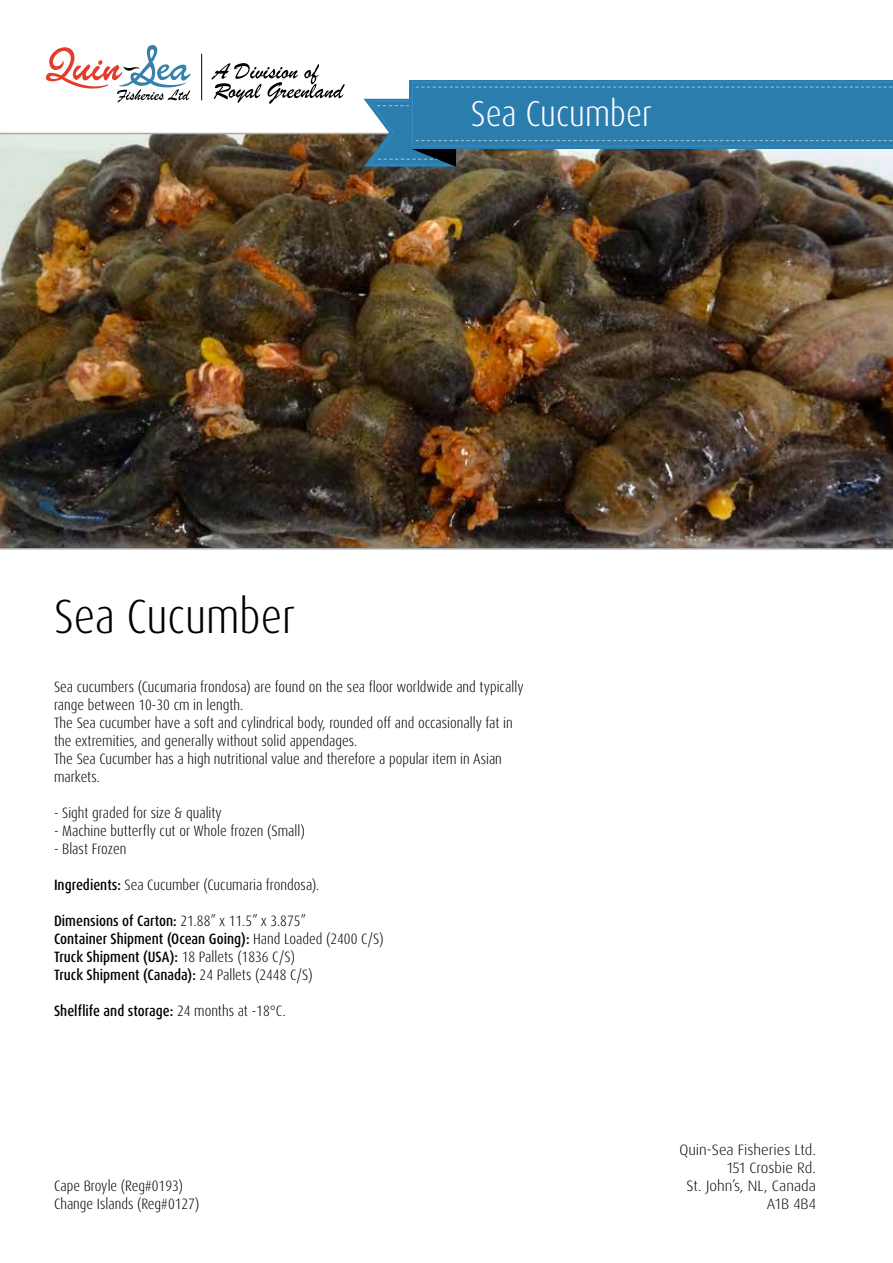
<style>
.page{position:relative;width:893px;height:1263px;background:#fff}
.page>*{position:absolute;margin:0;border:0;box-sizing:border-box;transform-origin:0 0}
.t1{font:300 condensed 48px "Dax Pro";color:#000}
.t2{font:300 condensed 36px "Dax Pro";color:#fff}
.t3{font:300 condensed 15px/18px "Dax Pro";color:#000}
.t4{font:500 condensed 15px/18px "Dax Pro";color:#000}
.t5{font:300 15px/18px "Dax Pro";color:#000;text-align:right}
.s1{font-weight:500}
.s2{font-weight:300}
</style>
<div class="page">
<img style="left:0;top:133px;width:893px;height:416px">
<div style="left:410px;top:80px;width:483px;height:68px;background:#2b7dae"></div>
<svg style="left:364px;top:82px;width:529px;height:85px"></svg>
<svg style="left:211px;top:63px;width:134px;height:41px"></svg>
<svg style="left:46px;top:45px;width:145px;height:57px"></svg>
<hr style="left:201px;top:54px;width:1px;height:46px;background:#000">
<h2 class="t2" style="left:471px;top:90px;width:183px">Sea Cucumber</h2>
<h1 class="t1" style="left:54px;top:585px;width:243px">Sea Cucumber</h1>
<p class="t3" style="left:54px;top:678px;width:471px">Sea cucumbers (Cucumaria frondosa) are found on the sea floor worldwide and typically range between 10-30 cm in length.<br>The Sea cucumber have a soft and cylindrical body, rounded off and occasionally fat in the extremities, and generally without solid appendages.<br>The Sea Cucumber has a high nutritional value and therefore a popular item in Asian markets.</p>
<p class="t3" style="left:54px;top:804px;width:169px">- Sight graded for size &amp; quality</p>
<p class="t3" style="left:54px;top:822px;width:253px">- Machine butterfly cut or Whole frozen (Small)</p>
<p class="t3" style="left:54px;top:840px;width:74px">- Blast Frozen</p>
<p class="t3" style="left:54px;top:876px;width:267px"><span class="s1">Ingredients:</span> Sea Cucumber (Cucumaria frondosa).</p>
<p class="t4" style="left:54px;top:912px;width:331px">Dimensions of Carton: <span class="s2">21.88” x 11.5” x 3.875”<br></span>Container Shipment (Ocean Going): <span class="s2">Hand Loaded (2400 C/S)<br></span>Truck Shipment (USA): <span class="s2">18 Pallets (1836 C/S)<br></span>Truck Shipment (Canada): <span class="s2">24 Pallets (2448 C/S)</span></p>
<p class="t4" style="left:54px;top:1002px;width:233px">Shelflife and storage: <span class="s2">24 months at -18°C.</span></p>
<p class="t3" style="left:54px;top:1177px;width:147px">Cape Broyle (Reg#0193)<br>Change Islands (Reg#0127)</p>
<p class="t5" style="left:679px;top:1141px;width:138px">Quin-Sea Fisheries Ltd.<br>151 Crosbie Rd.<br>St. John’s, NL, Canada<br>A1B 4B4</p>
</div>
